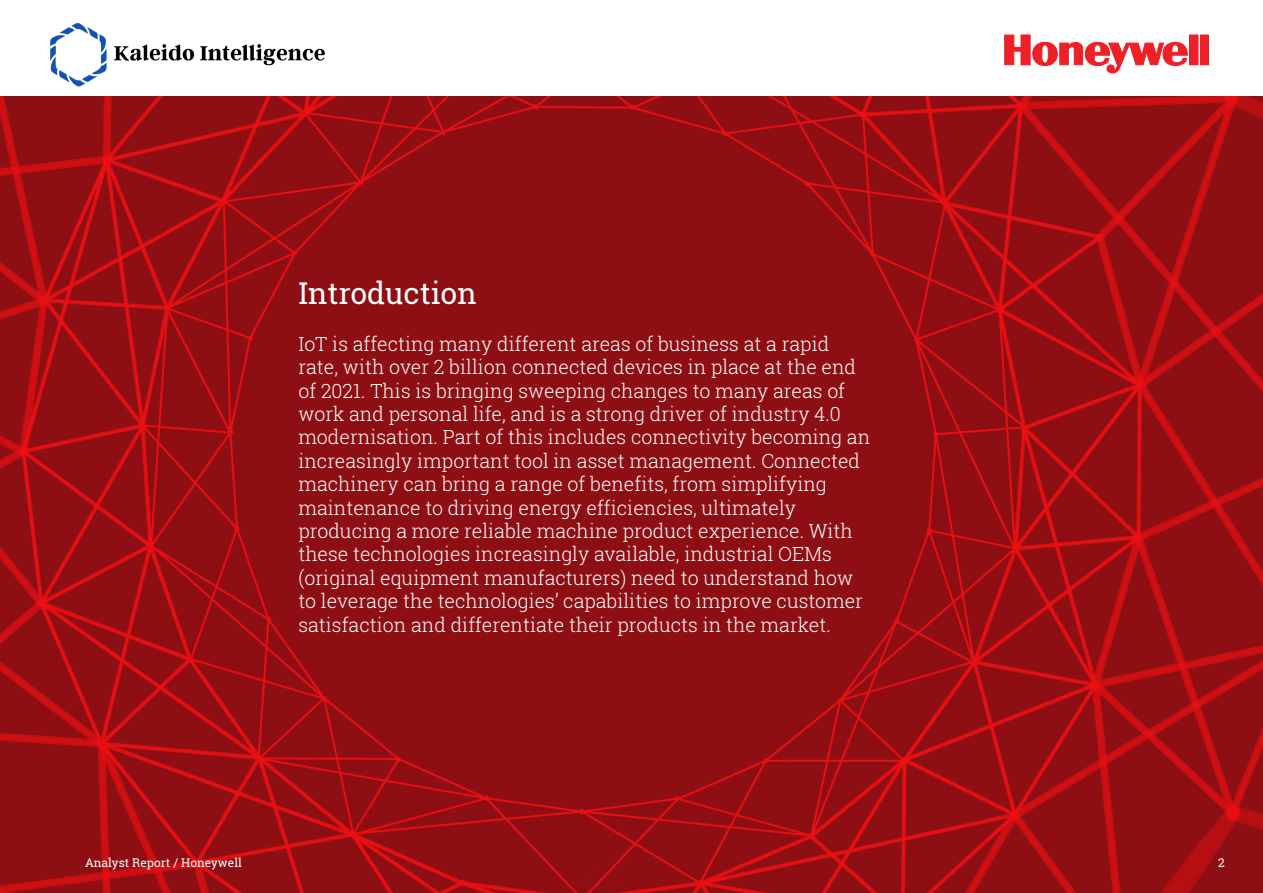
<style>
.page{position:relative;width:1263px;height:893px;background:#fff}
.page>*{position:absolute;margin:0;border:0;box-sizing:border-box;transform-origin:0 0}
.t1{font:30px "Roboto Slab";color:#fff}
.t2{font:300 19.5px/23.4px "Roboto Slab";color:#fff}
.t3{font:12px "Roboto Slab";color:#fff}
</style>
<div class="page">
<img style="left:0;top:97px;width:1263px;height:796px">
<svg style="left:1004px;top:35px;width:184px;height:38px"></svg>
<div style="left:1190px;top:35px;width:8px;height:30px;background:#ee2027"></div>
<div style="left:1200px;top:35px;width:9px;height:30px;background:#ee2027"></div>
<img style="left:50px;top:22px;width:275px;height:65px">
<p class="t1" style="left:298px;top:276px;width:180px">Introduction</p>
<p class="t2" style="left:298px;top:332px;width:573px">IoT is affecting many different areas of business at a rapid rate, with over 2 billion connected devices in place at the end of 2021. This is bringing sweeping changes to many areas of work and personal life, and is a strong driver of industry 4.0 modernisation. Part of this includes connectivity becoming an increasingly important tool in asset management. Connected machinery can bring a range of benefits, from simplifying maintenance to driving energy efficiencies, ultimately producing a more reliable machine product experience. With these technologies increasingly available, industrial OEMs (original equipment manufacturers) need to understand how to leverage the technologies’ capabilities to improve customer satisfaction and differentiate their products in the market.</p>
<p class="t3" style="left:85px;top:856px;width:158px">Analyst Report / Honeywell</p>
<p class="t3" style="left:1218px;top:856px;width:8px">2</p>
</div>
